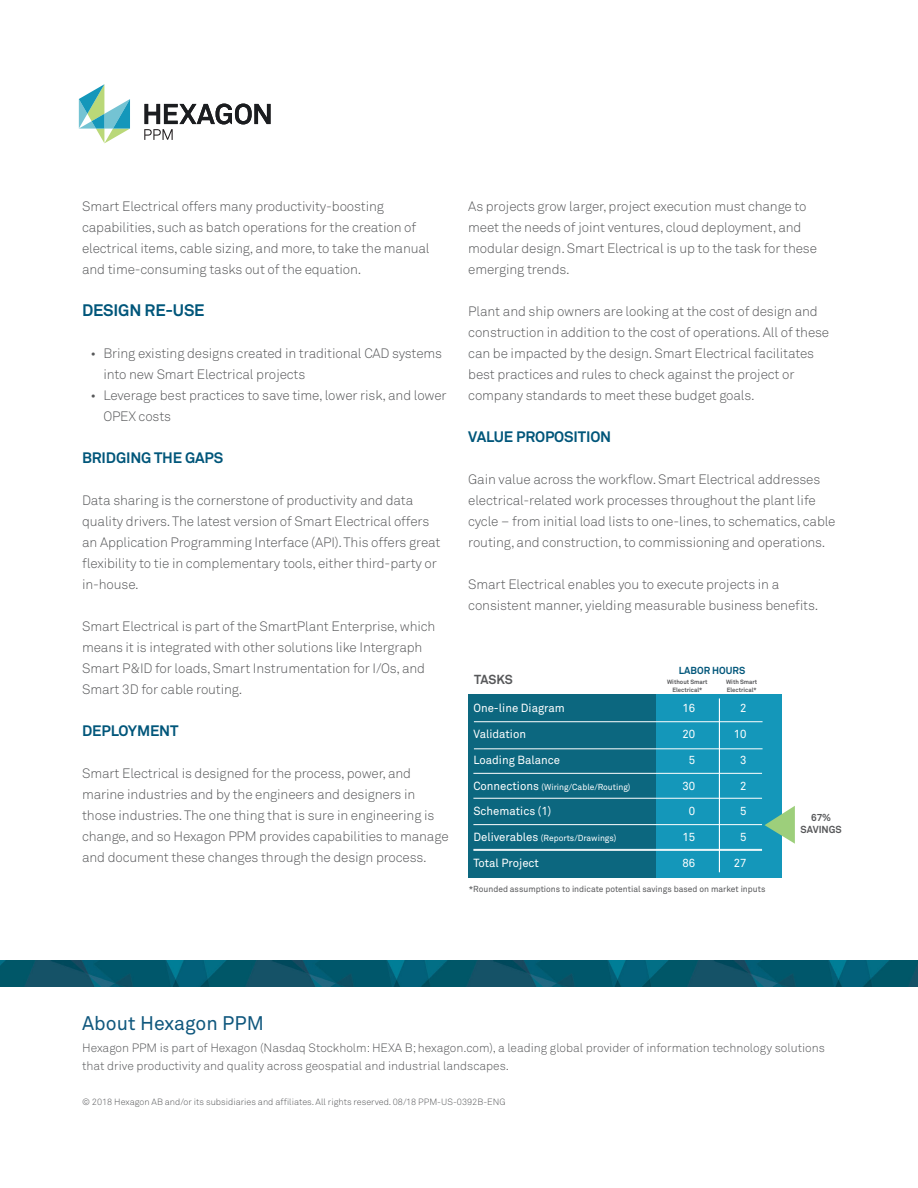
<style>
.page{position:relative;width:918px;height:1188px;background:#fff}
.page>*{position:absolute;margin:0;border:0;box-sizing:border-box;transform-origin:0 0}
.About_PPM_Title{font:19.5px "Akkurat Pro";color:#0f577d}
.t1{font:700 16.5px "Akkurat Pro";letter-spacing:-.01em;color:#00567a}
.Heading__H1{font:700 15px "Akkurat Pro";letter-spacing:-.01em;color:#00567a}
.Body{font:13.5px/21px "Akkurat Light Pro";letter-spacing:-.01em;color:#57585a}
.t2{font:700 13.05px "Akkurat Pro";color:#57585a}
.OBC_Body{font:12px/18px "Akkurat Light Pro";color:#57585a}
.t3{font:11.7px "Akkurat Pro";color:#fff}
.t4{font:700 10.05px "Akkurat Pro";color:#00567a}
.t5{font:700 10.05px "Akkurat Pro";color:#57585a}
.DISCLAIMER_COPYRIGHT{font:9px "Akkurat Light Pro";color:#57585a}
.Caption___Explanatio{font:8.7px "Akkurat Pro";color:#57585a}
.t6{font:8.7px "Akkurat Pro";color:#fff}
.t7{font:700 6.15px "Akkurat Pro";color:#57585a}
.s1{font-size:11.7px}
</style>
<div class="page">
<div style="left:468px;top:695px;width:313px;height:183px;background:#0c677f"></div>
<div style="left:656px;top:695px;width:125px;height:183px;background:#1497ba"></div>
<hr style="left:473px;top:849px;width:289px;height:1px;background:#fff">
<hr style="left:473px;top:850px;width:289px;height:1px;background:#fff">
<hr style="left:719px;top:698px;width:1px;height:174px;background:#fff">
<hr style="left:474px;top:721px;width:289px;height:1px;background:#fff">
<hr style="left:474px;top:748px;width:289px;height:1px;background:#fff">
<hr style="left:473px;top:798px;width:289px;height:1px;background:#fff">
<hr style="left:473px;top:824px;width:289px;height:1px;background:#fff">
<svg style="left:765px;top:806px;width:30px;height:38px"></svg>
<hr style="left:473px;top:773px;width:289px;height:1px;background:#fff">
<svg style="left:79px;top:84px;width:51px;height:59px"></svg>
<svg style="left:144px;top:104px;width:127px;height:36px"></svg>
<img style="left:0;top:961px;width:918px;height:25px">
<p class="Body" style="left:82px;top:196px;width:349px">Smart Electrical offers many productivity-boosting capabilities, such as batch operations for the creation of electrical items, cable sizing, and more, to take the manual and time-consuming tasks out of the equation.</p>
<h1 class="t1" style="left:82px;top:300px;width:124px">DESIGN RE-USE</h1>
<p class="Body" style="left:103px;top:343px;width:340px;text-indent:-13px">• Bring existing designs created in traditional CAD systems into new Smart Electrical projects</p>
<p class="Body" style="left:103px;top:385px;width:345px;text-indent:-13px">• Leverage best practices to save time, lower risk, and lower<br>OPEX costs</p>
<p class="Heading__H1" style="left:82px;top:448px;width:143px">BRIDGING THE GAPS</p>
<p class="Body" style="left:82px;top:490px;width:360px">Data sharing is the cornerstone of productivity and data quality drivers. The latest version of Smart Electrical offers an Application Programming Interface (API). This offers great flexibility to tie in complementary tools, either third-party or in-house.</p>
<p class="Body" style="left:82px;top:616px;width:355px">Smart Electrical is part of the SmartPlant Enterprise, which means it is integrated with other solutions like Intergraph Smart P&amp;ID for loads, Smart Instrumentation for I/Os, and Smart 3D for cable routing.</p>
<p class="Heading__H1" style="left:82px;top:721px;width:98px">DEPLOYMENT</p>
<p class="Body" style="left:82px;top:763px;width:368px">Smart Electrical is designed for the process, power, and marine industries and by the engineers and designers in those industries. The one thing that is sure in engineering is change, and so Hexagon PPM provides capabilities to manage and document these changes through the design process.</p>
<p class="Body" style="left:468px;top:196px;width:350px">As projects grow larger, project execution must change to meet the needs of joint ventures, cloud deployment, and modular design. Smart Electrical is up to the task for these emerging trends.</p>
<p class="Body" style="left:468px;top:301px;width:362px">Plant and ship owners are looking at the cost of design and construction in addition to the cost of operations. All of these can be impacted by the design. Smart Electrical facilitates best practices and rules to check against the project or company standards to meet these budget goals.</p>
<p class="Heading__H1" style="left:468px;top:427px;width:145px">VALUE PROPOSITION</p>
<p class="Body" style="left:468px;top:469px;width:369px">Gain value across the workflow. Smart Electrical addresses electrical-related work processes throughout the plant life cycle – from initial load lists to one-lines, to schematics, cable routing, and construction, to commissioning and operations.</p>
<p class="Body" style="left:468px;top:574px;width:352px">Smart Electrical enables you to execute projects in a consistent manner, yielding measurable business benefits.</p>
<p class="t2" style="left:474px;top:671px;width:40px">TASKS</p>
<p class="t4" style="left:679px;top:664px;width:68px">LABOR HOURS</p>
<p class="t7" style="left:667px;top:678px;width:42px">Without Smart</p>
<p class="t7" style="left:672px;top:686px;width:31px">Electrical*</p>
<p class="t7" style="left:726px;top:678px;width:33px">With Smart</p>
<p class="t7" style="left:727px;top:686px;width:31px">Electrical*</p>
<p class="t3" style="left:473px;top:701px;width:93px">One-line Diagram</p>
<p class="t3" style="left:683px;top:701px;width:14px">16</p>
<p class="t3" style="left:740px;top:701px;width:8px">2</p>
<p class="t3" style="left:473px;top:727px;width:54px">Validation</p>
<p class="t3" style="left:683px;top:727px;width:14px">20</p>
<p class="t3" style="left:734px;top:727px;width:14px">10</p>
<p class="t3" style="left:473px;top:753px;width:88px">Loading Balance</p>
<p class="t3" style="left:689px;top:753px;width:8px">5</p>
<p class="t3" style="left:740px;top:753px;width:8px">3</p>
<p class="t6" style="left:473px;top:781px;width:159px"><span class="s1">Connections</span> (Wiring/Cable/Routing)</p>
<p class="t3" style="left:683px;top:779px;width:14px">30</p>
<p class="t3" style="left:740px;top:779px;width:8px">2</p>
<p class="t3" style="left:473px;top:805px;width:79px">Schematics (1)</p>
<p class="t3" style="left:689px;top:805px;width:8px">0</p>
<p class="t3" style="left:740px;top:805px;width:8px">5</p>
<p class="t6" style="left:473px;top:833px;width:145px"><span class="s1">Deliverables</span> (Reports/Drawings)</p>
<p class="t3" style="left:683px;top:831px;width:14px">15</p>
<p class="t3" style="left:740px;top:831px;width:8px">5</p>
<p class="t3" style="left:473px;top:857px;width:67px">Total Project</p>
<p class="t3" style="left:683px;top:857px;width:14px">86</p>
<p class="t3" style="left:734px;top:857px;width:14px">27</p>
<p class="Caption___Explanatio" style="left:469px;top:884px;width:298px">*Rounded assumptions to indicate potential savings based on market inputs</p>
<p class="t5" style="left:811px;top:812px;width:22px">67%</p>
<p class="t5" style="left:801px;top:823px;width:43px">SAVINGS</p>
<p class="About_PPM_Title" style="left:82px;top:1012px;width:183px">About Hexagon PPM</p>
<p class="OBC_Body" style="left:82px;top:1039px;width:744px">Hexagon PPM is part of Hexagon (Nasdaq Stockholm: HEXA B; hexagon.com), a leading global provider of information technology solutions that drive productivity and quality across geospatial and industrial landscapes.</p>
<p class="DISCLAIMER_COPYRIGHT" style="left:82px;top:1097px;width:425px">© 2018 Hexagon AB and/or its subsidiaries and affiliates. All rights reserved. 08/18 PPM-US-0392B-ENG</p>
</div>
